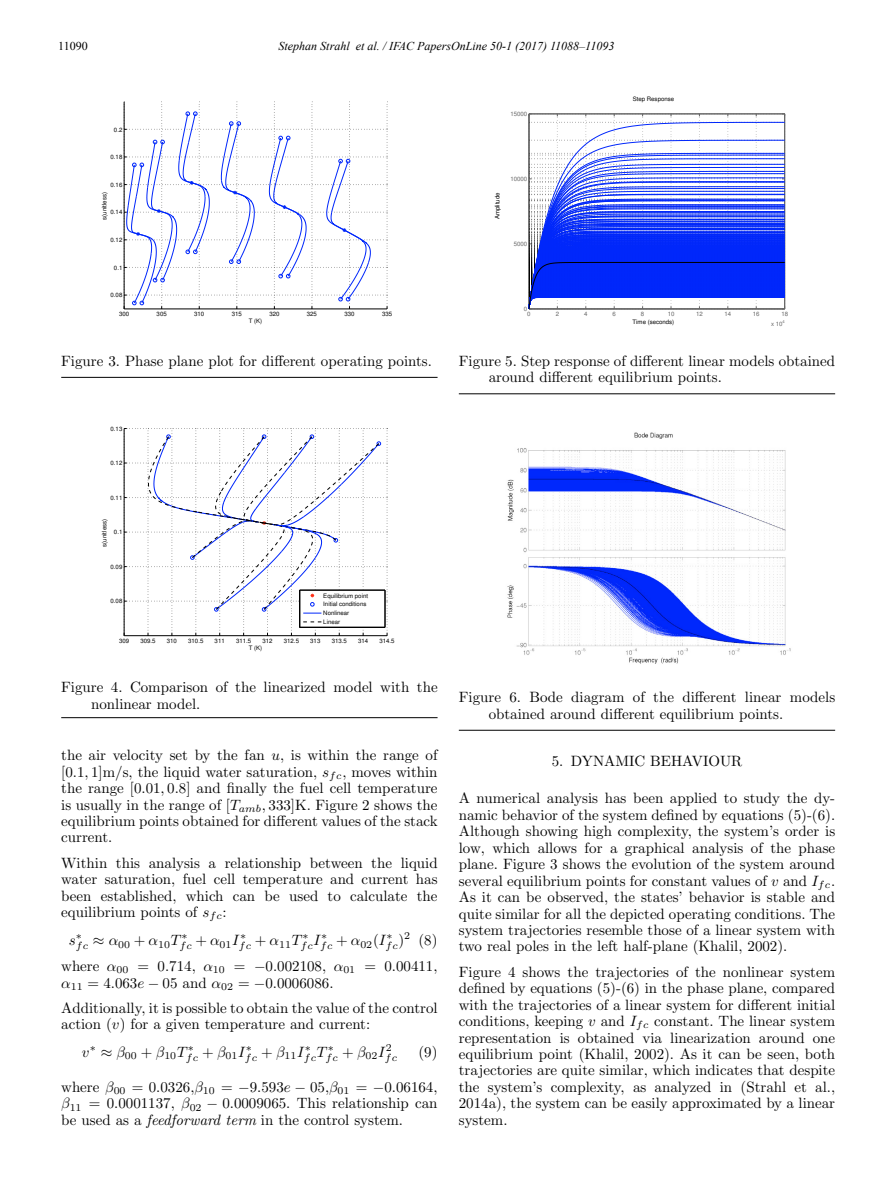
<style>
.page{position:relative;width:893px;height:1191px;background:#fff}
.page>*{position:absolute;margin:0;border:0;box-sizing:border-box;transform-origin:0 0}
.t1{font:15px/16.5px "CMR10";color:#000}
.t2{font:15px "CMMI10";color:#000}
.RH_Left{font:italic 12px "Times New Roman";color:#000}
.RH_Left-2{font:12px "Times New Roman";color:#000}
.t3{font:10.5px "CMMI7";letter-spacing:.11em;color:#000}
.t4{font:10.5px "CMR7";color:#000}
.t5{font:6px/8.9px "Helvetica";color:#000}
.t6{font:6px/10.2px "Helvetica";color:#666}
.t7{font:4.05px "Helvetica";color:#666}
.s1{font-family:"CMMI10"}
.s2{font-family:"CMSY10"}
.s3{font-family:"CMR7"}
.s4{font-family:"CMMI7"}
.s5{font-family:"CMTI10"}
</style>
<div class="page">
<hr style="left:124px;top:309px;width:263px;height:1px;background:#000">
<svg style="left:124px;top:101px;width:264px;height:208px"></svg>
<hr style="left:61px;top:377px;width:377px;height:1px;background:#000">
<hr style="left:124px;top:635px;width:263px;height:1px;background:#000">
<svg style="left:124px;top:428px;width:264px;height:207px"></svg>
<hr style="left:61px;top:717px;width:377px;height:1px;background:#000">
<svg style="left:529px;top:114px;width:257px;height:196px"></svg>
<hr style="left:459px;top:393px;width:376px;height:1px;background:#000">
<img style="left:507px;top:432px;width:284px;height:232px">
<hr style="left:459px;top:730px;width:376px;height:1px;background:#000">
<p class="RH_Left-2" style="left:58px;top:38px;width:31px">11090</p>
<p class="RH_Left" style="left:279px;top:37px;width:337px">Stephan Strahl et al. / IFAC PapersOnLine 50-1 (2017) 11088–11093</p>
<p class="t5" style="left:114px;top:126px;width:10px">0.2</p>
<p class="t5" style="left:111px;top:153px;width:13px">0.18</p>
<p class="t5" style="left:111px;top:181px;width:13px">0.16</p>
<p class="t5" style="left:100px;top:220px;width:29px;rotate:-90deg">s(unitless)</p>
<p class="t5" style="left:111px;top:208px;width:13px">0.14</p>
<p class="t5" style="left:111px;top:236px;width:13px">0.12</p>
<p class="t5" style="left:114px;top:264px;width:10px">0.1</p>
<p class="t5" style="left:111px;top:291px;width:13px">0.08</p>
<p class="t6" style="left:510px;top:109px;width:18px">15000</p>
<p class="t5" style="left:494px;top:219px;width:28px;rotate:-90deg">Amplitude</p>
<p class="t6" style="left:510px;top:174px;width:18px">10000</p>
<p class="t6" style="left:514px;top:239px;width:15px">5000</p>
<p class="t5" style="left:633px;top:95px;width:43px">Step Response</p>
<p class="t5" style="left:119px;top:310px;width:12px">300</p>
<p class="t5" style="left:157px;top:310px;width:12px">305</p>
<p class="t5" style="left:194px;top:310px;width:12px">310</p>
<p class="t5" style="left:232px;top:310px;width:12px">315</p>
<p class="t5" style="left:269px;top:310px;width:12px">320</p>
<p class="t5" style="left:307px;top:310px;width:12px">325</p>
<p class="t5" style="left:344px;top:310px;width:12px">330</p>
<p class="t5" style="left:382px;top:310px;width:12px">335</p>
<p class="t5" style="left:249px;top:317px;width:15px">T (K)</p>
<p class="t1" style="left:61px;top:354px;width:372px">Figure 3. Phase plane plot for different operating points.</p>
<p class="t5" style="left:111px;top:425px;width:13px">0.13</p>
<p class="t5" style="left:111px;top:459px;width:13px">0.12</p>
<p class="t5" style="left:111px;top:494px;width:13px">0.11</p>
<p class="t5" style="left:100px;top:546px;width:29px;rotate:-90deg">s(unitless)</p>
<p class="t5" style="left:114px;top:528px;width:10px">0.1</p>
<p class="t5" style="left:111px;top:563px;width:13px">0.09</p>
<p class="t5" style="left:111px;top:597px;width:13px">0.08</p>
<p class="t5" style="left:323px;top:592px;width:46px">Equilibrium point<br>Initial conditions<br>Nonlinear<br>Linear</p>
<p class="t5" style="left:119px;top:637px;width:12px">309</p>
<p class="t5" style="left:140px;top:637px;width:17px">309.5</p>
<p class="t5" style="left:167px;top:637px;width:12px">310</p>
<p class="t5" style="left:188px;top:637px;width:17px">310.5</p>
<p class="t5" style="left:215px;top:637px;width:12px">311</p>
<p class="t5" style="left:236px;top:637px;width:17px">311.5</p>
<p class="t5" style="left:262px;top:637px;width:12px">312</p>
<p class="t5" style="left:284px;top:637px;width:17px">312.5</p>
<p class="t5" style="left:310px;top:637px;width:12px">313</p>
<p class="t5" style="left:332px;top:637px;width:17px">313.5</p>
<p class="t5" style="left:358px;top:637px;width:12px">314</p>
<p class="t5" style="left:379px;top:637px;width:17px">314.5</p>
<p class="t5" style="left:249px;top:644px;width:15px">T (K)</p>
<p class="t1" style="left:91px;top:680px;width:348px;text-indent:-30px">Figure 4. Comparison of the linearized model with the nonlinear model.</p>
<p class="t1" style="left:61px;top:748px;width:378px;text-align:justify">the air velocity set by the fan <span class="s1">u</span>, is within the range of [0<span class="s1">.</span>1<span class="s1">,</span> 1]m<span class="s1">/</span>s, the liquid water saturation, <span class="s1">s</span><sub>fc</sub>, moves within the range [0<span class="s1">.</span>01<span class="s1">,</span> 0<span class="s1">.</span>8] and finally the fuel cell temperature is usually in the range of [<span class="s1">T</span><sub>amb</sub><span class="s1">,</span> 333]K. Figure 2 shows the equilibrium points obtained for different values of the stack current.</p>
<p class="t1" style="left:61px;top:855px;width:378px;text-align:justify">Within this analysis a relationship between the liquid water saturation, fuel cell temperature and current has been established, which can be used to calculate the equilibrium points of <span class="s1">s</span><sub>fc</sub>:</p>
<p class="t2" style="left:69px;top:934px;width:15px">s<sup>∗</sup></p>
<p class="t1" style="left:61px;top:928px;width:378px;line-height:26px;text-align:right"><sub>fc</sub>)<sup>2</sup> (8)<br>where <span class="s1">α</span><sub>00</sub> = 0<span class="s1">.</span>714, <span class="s1">α</span><sub>10</sub> = <span class="s2">−</span>0<span class="s1">.</span>002108, <span class="s1">α</span><sub>01</sub> = 0<span class="s1">.</span>00411,</p>
<p class="t1" style="left:61px;top:971px;width:378px;line-height:25.3px"><span class="s1">α</span><sub>11</sub> = 4<span class="s1">.</span>063<span class="s1">e</span> <span class="s2">−</span> 05 and <span class="s1">α</span><sub>02</sub> = <span class="s2">−</span>0<span class="s1">.</span>0006086.<br>Additionally, it is possible to obtain the value of the control</p>
<p class="t1" style="left:82px;top:1012px;width:290px;line-height:27.6px;text-indent:-21px">action (<span class="s1">v</span>) for a given temperature and current: <span class="s1">v</span><sup>∗</sup> <span class="s2">≈</span> <span class="s1">β</span><sub>00</sub> + <span class="s1">β</span><sub>10</sub><span class="s1">T</span> <sup>∗</sup></p>
<p class="t3" style="left:320px;top:941px;width:74px">fc <sup>+</sup><sup>α</sup><span class="s3">02</span><sup>(</sup><sup>I</sup><sup>∗</sup></p>
<p class="t4" style="left:76px;top:939px;width:113px"><span class="s4">fc</span> <sup>≈</sup> <sup>α</sup>00 <sup>+</sup><sup>α</sup>10<sup>T</sup><sup>∗</sup></p>
<p class="t3" style="left:179px;top:941px;width:68px">fc <sup>+</sup><sup>α</sup><span class="s3">01</span><sup>I</sup><sup>∗</sup></p>
<p class="t3" style="left:239px;top:941px;width:71px">fc <sup>+</sup><sup>α</sup><span class="s3">11</span><sup>T</sup><sup>∗</sup></p>
<p class="t3" style="left:300px;top:941px;width:28px">fc<sup>I</sup><sup>∗</sup></p>
<p class="t4" style="left:326px;top:1051px;width:68px"><span class="s4">fc</span> <sup>+</sup> <sup>β</sup>02<sup>I</sup>2</p>
<p class="t3" style="left:385px;top:1052px;width:14px">fc</p>
<p class="t1" style="left:418px;top:1045px;width:21px">(9)</p>
<p class="t1" style="left:61px;top:1080px;width:378px;text-align:justify">where <span class="s1">β</span><sub>00</sub> = 0<span class="s1">.</span>0326,<span class="s1">β</span><sub>10</sub> = <span class="s2">−</span>9<span class="s1">.</span>593<span class="s1">e</span> <span class="s2">−</span> 05,<span class="s1">β</span><sub>01</sub> = <span class="s2">−</span>0<span class="s1">.</span>06164, <span class="s1">β</span><sub>11</sub> = 0<span class="s1">.</span>0001137, <span class="s1">β</span><sub>02</sub> <span class="s2">−</span> 0<span class="s1">.</span>0009065. This relationship can be used as a <span class="s5">feedforward term</span> in the control system.</p>
<p class="t3" style="left:186px;top:1052px;width:68px">fc <sup>+</sup> <sup>β</sup><span class="s3">01</span><sup>I</sup><sup>∗</sup></p>
<p class="t3" style="left:245px;top:1052px;width:68px">fc <sup>+</sup> <sup>β</sup><span class="s3">11</span><sup>I</sup><sup>∗</sup></p>
<p class="t3" style="left:304px;top:1052px;width:32px">fc<sup>T</sup><sup>∗</sup></p>
<p class="t6" style="left:524px;top:304px;width:5px">0</p>
<p class="t6" style="left:527px;top:309px;width:5px">0</p>
<p class="t6" style="left:556px;top:309px;width:5px">2</p>
<p class="t6" style="left:584px;top:309px;width:5px">4</p>
<p class="t6" style="left:612px;top:309px;width:5px">6</p>
<p class="t6" style="left:641px;top:309px;width:5px">8</p>
<p class="t6" style="left:668px;top:309px;width:8px">10</p>
<p class="t6" style="left:696px;top:309px;width:8px">12</p>
<p class="t6" style="left:724px;top:309px;width:8px">14</p>
<p class="t6" style="left:753px;top:309px;width:8px">16</p>
<p class="t6" style="left:771px;top:309px;width:19px;text-indent:10px">18 x 10</p>
<p class="t5" style="left:633px;top:318px;width:43px">Time (seconds)</p>
<p class="t7" style="left:782px;top:320px;width:4px">4</p>
<p class="t1" style="left:489px;top:354px;width:348px;text-indent:-30px">Figure 5. Step response of different linear models obtained around different equilibrium points.</p>
<p class="t1" style="left:489px;top:690px;width:348px;text-indent:-30px">Figure 6. Bode diagram of the different linear models obtained around different equilibrium points.</p>
<p class="t1" style="left:552px;top:753px;width:192px">5. DYNAMIC BEHAVIOUR</p>
<p class="t1" style="left:459px;top:791px;width:378px;text-align:justify">A numerical analysis has been applied to study the dy&shy;namic behavior of the system defined by equations (5)-(6).<br>Although showing high complexity, the system’s order is low, which allows for a graphical analysis of the phase plane. Figure 3 shows the evolution of the system around several equilibrium points for constant values of <span class="s1">v</span> and <span class="s1">I</span><sub>fc</sub>.<br>As it can be observed, the states’ behavior is stable and quite similar for all the depicted operating conditions. The system trajectories resemble those of a linear system with two real poles in the left half-plane (Khalil, 2002).</p>
<p class="t1" style="left:459px;top:964px;width:378px;text-align:justify">Figure 4 shows the trajectories of the nonlinear system defined by equations (5)-(6) in the phase plane, compared with the trajectories of a linear system for different initial conditions, keeping <span class="s1">v</span> and <span class="s1">I</span><sub>fc</sub> constant. The linear system representation is obtained via linearization around one equilibrium point (Khalil, 2002). As it can be seen, both trajectories are quite similar, which indicates that despite the system’s complexity, as analyzed in (Strahl et al., 2014a), the system can be easily approximated by a linear system.</p>
</div>
